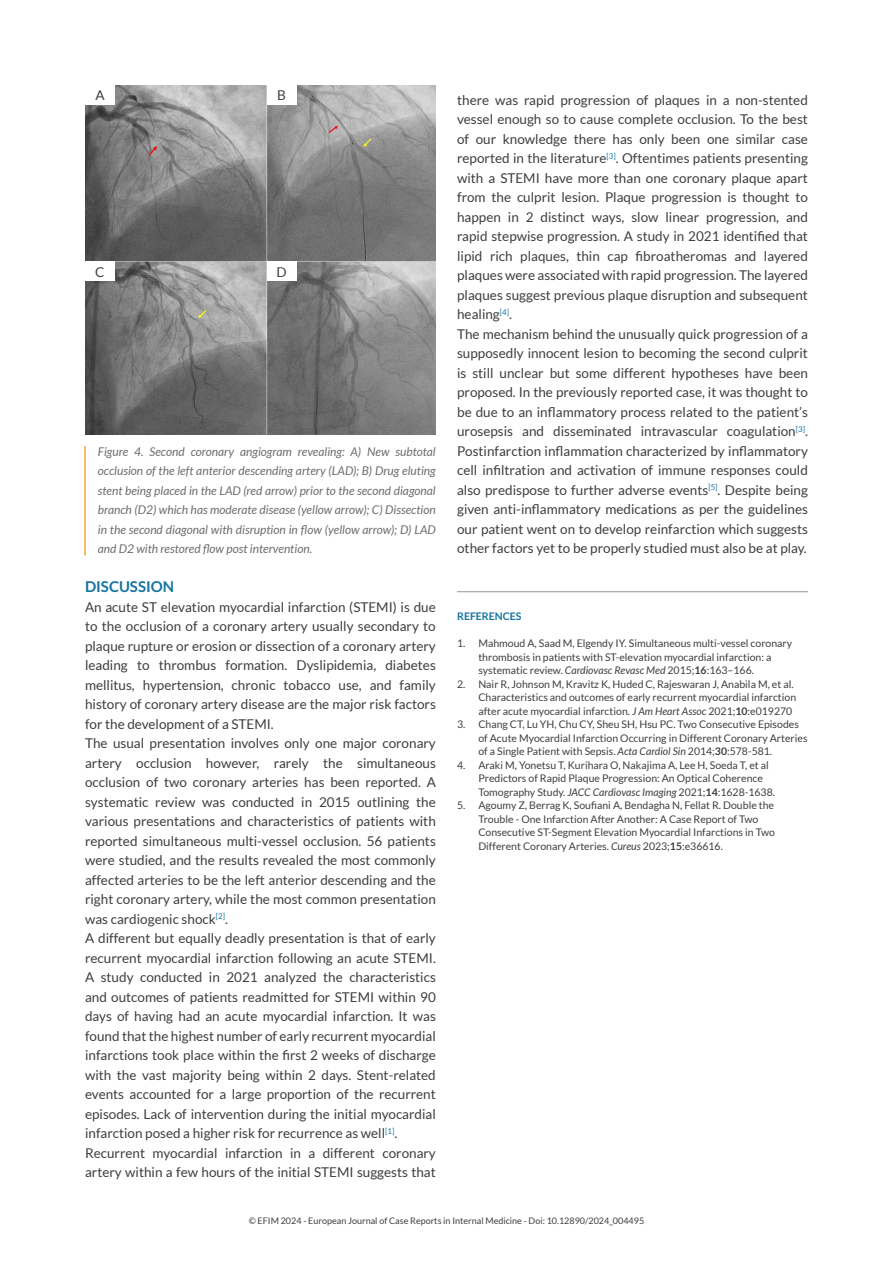
<style>
.page{position:relative;width:893px;height:1263px;background:#fff}
.page>*{position:absolute;margin:0;border:0;box-sizing:border-box;transform-origin:0 0}
.titoletti{font:700 15px "Lato";color:#1373a1}
.testo_normale{font:13.5px/19.5px "Lato";color:#3e3e3f;text-align:justify}
.dida{font:italic 12px/19.5px "Lato";color:#6c6d70;text-align:justify}
.t1{font:10.5px/13.5px "Lato";color:#3e3e3f}
.t2{font:700 10.5px "Lato";color:#1373a1}
.t3{font:9px "Lato";color:#3e3e3f}
.s1{font-style:italic}
.s2{font-weight:700}
</style>
<div class="page">
<hr style="left:84px;top:446px;width:2px;height:109px;background:#faa633">
<img style="left:85px;top:85px;width:351px;height:350px">
<hr style="left:457px;top:591px;width:351px;height:1px;background:#939598">
<div style="left:85px;top:85px;width:30px;height:20px;background:#fff"></div>
<div style="left:85px;top:262px;width:30px;height:19px;background:#fff"></div>
<div style="left:267px;top:85px;width:30px;height:20px;background:#fff"></div>
<div style="left:267px;top:262px;width:30px;height:19px;background:#fff"></div>
<p class="testo_normale" style="left:95px;top:85px;width:11px">A</p>
<p class="testo_normale" style="left:95px;top:262px;width:11px">C</p>
<p class="testo_normale" style="left:277px;top:85px;width:10px">B</p>
<p class="testo_normale" style="left:277px;top:262px;width:12px">D</p>
<p class="dida" style="left:98px;top:442px;width:340px">Figure 4. Second coronary angiogram revealing: A) New subtotal occlusion of the left anterior descending artery (LAD); B) Drug eluting stent being placed in the LAD (red arrow) prior to the second diagonal branch (D2) which has moderate disease (yellow arrow); C) Dissection in the second diagonal with disruption in flow (yellow arrow); D) LAD and D2 with restored flow post intervention.</p>
<p class="titoletti" style="left:85px;top:578px;width:91px">DISCUSSION</p>
<p class="testo_normale" style="left:85px;top:597px;width:352px">An acute ST elevation myocardial infarction (STEMI) is due to the occlusion of a coronary artery usually secondary to plaque rupture or erosion or dissection of a coronary artery leading to thrombus formation. Dyslipidemia, diabetes mellitus, hypertension, chronic tobacco use, and family history of coronary artery disease are the major risk factors for the development of a STEMI.</p>
<p class="testo_normale" style="left:85px;top:733px;width:352px">The usual presentation involves only one major coronary artery occlusion however, rarely the simultaneous occlusion of two coronary arteries has been reported. A systematic review was conducted in 2015 outlining the various presentations and characteristics of patients with reported simultaneous multi-vessel occlusion. 56 patients were studied, and the results revealed the most commonly affected arteries to be the left anterior descending and the right coronary artery, while the most common presentation was cardiogenic shock<sup>[2]</sup>.</p>
<p class="testo_normale" style="left:85px;top:928px;width:352px">A different but equally deadly presentation is that of early recurrent myocardial infarction following an acute STEMI.<br>A study conducted in 2021 analyzed the characteristics and outcomes of patients readmitted for STEMI within 90 days of having had an acute myocardial infarction. It was found that the highest number of early recurrent myocardial infarctions took place within the first 2 weeks of discharge with the vast majority being within 2 days. Stent-related events accounted for a large proportion of the recurrent episodes. Lack of intervention during the initial myocardial infarction posed a higher risk for recurrence as well<sup>[1]</sup>.</p>
<p class="testo_normale" style="left:85px;top:1143px;width:352px">Recurrent myocardial infarction in a different coronary artery within a few hours of the initial STEMI suggests that</p>
<p class="testo_normale" style="left:457px;top:90px;width:352px">there was rapid progression of plaques in a non-stented vessel enough so to cause complete occlusion. To the best of our knowledge there has only been one similar case reported in the literature<sup>[3]</sup>. Oftentimes patients presenting with a STEMI have more than one coronary plaque apart from the culprit lesion. Plaque progression is thought to happen in 2 distinct ways, slow linear progression, and rapid stepwise progression. A study in 2021 identified that lipid rich plaques, thin cap fibroatheromas and layered plaques were associated with rapid progression. The layered plaques suggest previous plaque disruption and subsequent healing<sup>[4]</sup>.</p>
<p class="testo_normale" style="left:457px;top:324px;width:352px">The mechanism behind the unusually quick progression of a supposedly innocent lesion to becoming the second culprit is still unclear but some different hypotheses have been proposed. In the previously reported case, it was thought to be due to an inflammatory process related to the patient’s urosepsis and disseminated intravascular coagulation<sup>[3]</sup>.<br>Postinfarction inflammation characterized by inflammatory cell infiltration and activation of immune responses could also predispose to further adverse events<sup>[5]</sup>. Despite being given anti-inflammatory medications as per the guidelines our patient went on to develop reinfarction which suggests other factors yet to be properly studied must also be at play.</p>
<p class="t2" style="left:457px;top:610px;width:66px">REFERENCES</p>
<p class="t1" style="left:478px;top:636px;width:315px;text-indent:-21px">1. Mahmoud A, Saad M, Elgendy IY. Simultaneous multi-vessel coronary thrombosis in patients with ST-elevation myocardial infarction: a systematic review. <span class="s1">Cardiovasc Revasc Med</span> 2015;<span class="s2">16</span>:163–166.</p>
<p class="t1" style="left:478px;top:677px;width:319px;text-indent:-21px">2. Nair R, Johnson M, Kravitz K, Huded C, Rajeswaran J, Anabila M, et al.<br>Characteristics and outcomes of early recurrent myocardial infarction after acute myocardial infarction. <span class="s1">J Am Heart Assoc</span> 2021;<span class="s2">10</span>:e019270</p>
<p class="t1" style="left:478px;top:717px;width:331px;text-indent:-21px">3. Chang CT, Lu YH, Chu CY, Sheu SH, Hsu PC. Two Consecutive Episodes of Acute Myocardial Infarction Occurring in Different Coronary Arteries of a Single Patient with Sepsis. <span class="s1">Acta Cardiol Sin</span> 2014;<span class="s2">30</span>:578-581.</p>
<p class="t1" style="left:478px;top:758px;width:298px;text-indent:-21px">4. Araki M, Yonetsu T, Kurihara O, Nakajima A, Lee H, Soeda T, et al<br>Predictors of Rapid Plaque Progression: An Optical Coherence<br>Tomography Study. <span class="s1">JACC Cardiovasc Imaging</span> 2021;<span class="s2">14</span>:1628-1638.</p>
<p class="t1" style="left:478px;top:798px;width:298px;text-indent:-21px">5. Agoumy Z, Berrag K, Soufiani A, Bendagha N, Fellat R. Double the Trouble - One Infarction After Another: A Case Report of Two Consecutive ST-Segment Elevation Myocardial Infarctions in Two Different Coronary Arteries. <span class="s1">Cureus</span> 2023;<span class="s2">15</span>:e36616.</p>
<p class="t3" style="left:249px;top:1215px;width:397px">© EFIM 2024 - European Journal of Case Reports in Internal Medicine - Doi: 10.12890/2024_004495</p>
</div>
